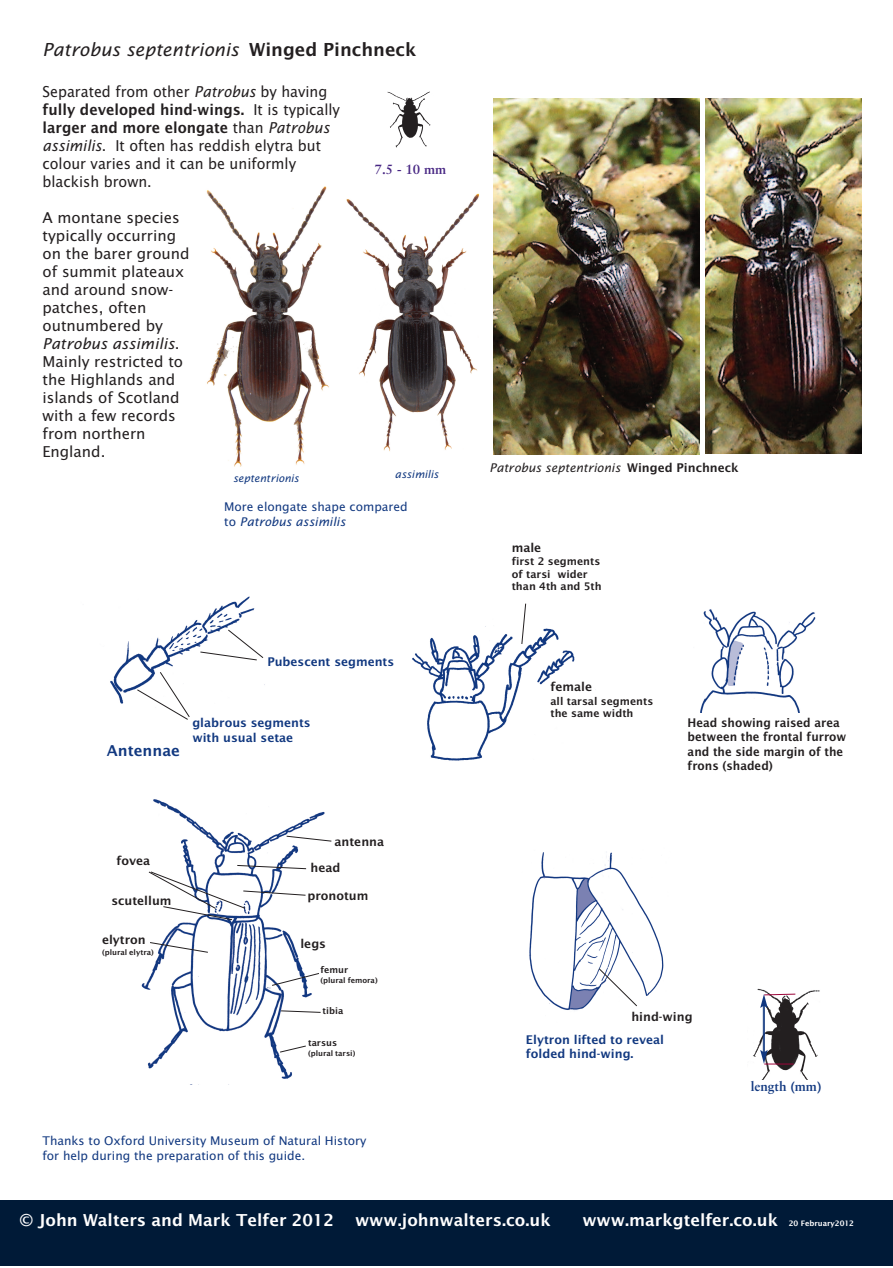
<style>
.page{position:relative;width:893px;height:1268px;background:#fff}
.page>*{position:absolute;margin:0;border:0;box-sizing:border-box;transform-origin:0 0}
.t1{font:italic 18px "Lucida Sans";color:#231f20}
.t2{font:600 16.5px "Lucida Sans";color:#fff}
.t3{font:15px/18px "Lucida Sans";color:#231f20}
.t4{font:15px/18px "Lucida Sans";color:#231f20;scale:.95 1}
.t5{font:600 15px "Lucida Sans";color:#113880}
.t6{font:700 13.5px "Classical Garamond BT";color:#113880}
.t7{font:700 13.5px "Classical Garamond BT";color:#472683}
.t8{font:12px/14.7px "Lucida Sans";color:#113880}
.t9{font:600 12px/14.4px "Lucida Sans";color:#113880}
.t10{font:600 12px/14.4px "Lucida Sans";color:#231f20;scale:.95 1}
.t11{font:600 12px "Lucida Sans";color:#231f20}
.t12{font:italic 12px "Lucida Sans";color:#231f20}
.t13{font:600 10.5px/12.6px "Lucida Sans";color:#231f20}
.t14{font:italic 10.5px "Lucida Sans";color:#113880}
.t15{font:600 9px "Lucida Sans";color:#231f20}
.t16{font:600 7.5px "Lucida Sans";color:#231f20}
.s1{font-weight:600;font-style:normal}
.s2{font-style:italic}
.s3{font-weight:600}
.s4{font-size:7.5px}
</style>
<div class="page">
<img style="left:141px;top:799px;width:190px;height:280px">
<div style="left:0;top:1199px;width:893px;height:66px;background:#001a37"></div>
<svg style="left:150px;top:942px;width:58px;height:10px"></svg>
<svg style="left:272px;top:973px;width:47px;height:12px"></svg>
<svg style="left:281px;top:1010px;width:40px;height:2px"></svg>
<svg style="left:280px;top:1045px;width:26px;height:7px"></svg>
<svg style="left:149px;top:865px;width:157px;height:54px"></svg>
<svg style="left:286px;top:835px;width:46px;height:6px"></svg>
<img style="left:753px;top:988px;width:67px;height:91px">
<hr style="left:764px;top:1005px;width:1px;height:47px;background:#113880">
<hr style="left:763px;top:1005px;width:1px;height:47px;background:#113880">
<svg style="left:760px;top:1049px;width:8px;height:14px"></svg>
<svg style="left:760px;top:993px;width:35px;height:14px"></svg>
<hr style="left:764px;top:1063px;width:30px;height:1px;background:#9d053a">
<img style="left:493px;top:98px;width:206px;height:356px">
<img style="left:706px;top:98px;width:156px;height:355px">
<img style="left:387px;top:91px;width:44px;height:57px">
<img style="left:206px;top:187px;width:123px;height:280px">
<img style="left:346px;top:193px;width:133px;height:258px">
<img style="left:529px;top:852px;width:135px;height:159px">
<svg style="left:599px;top:968px;width:38px;height:37px"></svg>
<img style="left:110px;top:596px;width:155px;height:108px">
<svg style="left:200px;top:629px;width:63px;height:31px"></svg>
<svg style="left:137px;top:671px;width:53px;height:48px"></svg>
<img style="left:412px;top:626px;width:163px;height:135px">
<img style="left:700px;top:609px;width:116px;height:103px">
<svg style="left:522px;top:603px;width:4px;height:41px"></svg>
<p class="t1" style="left:43px;top:40px;width:376px">Patrobus septentrionis <span class="s1">Winged Pinchneck</span></p>
<p class="t4" style="left:43px;top:82px;width:315px">Separated from other <span class="s2">Patrobus</span> by having <span class="s3">fully developed hind-wings.</span> It is typically <span class="s3">larger and more elongate</span> than <span class="s2">Patrobus assimilis</span>. It often has reddish elytra but colour varies and it can be uniformly blackish brown.</p>
<p class="t3" style="left:43px;top:208px;width:149px">A montane species typically occurring on the barer ground of summit plateaux and around snow&shy;patches, often outnumbered by<br><span class="s2">Patrobus assimilis</span>.<br>Mainly restricted to the Highlands and islands of Scotland with a few records from northern<br>England.</p>
<p class="t7" style="left:375px;top:162px;width:73px">7.5 - 10 mm</p>
<p class="t14" style="left:233px;top:472px;width:67px">septentrionis</p>
<p class="t14" style="left:395px;top:468px;width:45px">assimilis</p>
<p class="t8" style="left:224px;top:500px;width:185px">More elongate shape compared to <span class="s2">Patrobus assimilis</span></p>
<p class="t9" style="left:267px;top:654px;width:128px">Pubescent segments</p>
<p class="t12" style="left:489px;top:461px;width:251px">Patrobus septentrionis <span class="s1">Winged Pinchneck</span></p>
<p class="t11" style="left:512px;top:540px;width:31px">male</p>
<p class="t13" style="left:512px;top:555px;width:92px">first 2 segments of tarsi wider than 4th and 5th</p>
<p class="t5" style="left:107px;top:741px;width:75px">Antennae</p>
<p class="t11" style="left:550px;top:680px;width:43px">female</p>
<p class="t13" style="left:550px;top:694px;width:104px">all tarsal segments the same width</p>
<p class="t9" style="left:192px;top:715px;width:120px">glabrous segments with usual setae</p>
<p class="t10" style="left:688px;top:715px;width:168px">Head showing raised area between the frontal furrow and the side margin of the frons (shaded)</p>
<p class="t11" style="left:116px;top:854px;width:35px">fovea</p>
<p class="t11" style="left:334px;top:834px;width:51px">antenna</p>
<p class="t11" style="left:310px;top:860px;width:31px">head</p>
<p class="t11" style="left:111px;top:893px;width:62px">scutellum</p>
<p class="t11" style="left:307px;top:888px;width:63px">pronotum</p>
<p class="t11" style="left:102px;top:932px;width:45px">elytron</p>
<p class="t16" style="left:102px;top:947px;width:53px">(plural elytra)</p>
<p class="t11" style="left:300px;top:937px;width:27px">legs</p>
<p class="t15" style="left:320px;top:964px;width:29px">femur</p>
<p class="t16" style="left:320px;top:975px;width:59px">(plural femora)</p>
<p class="t15" style="left:323px;top:1005px;width:22px">tibia</p>
<p class="t15" style="left:308px;top:1037px;width:31px">tarsus</p>
<p class="t16" style="left:308px;top:1048px;width:49px">(plural tarsi)</p>
<p class="t8" style="left:43px;top:1133px;width:325px">Thanks to Oxford University Museum of Natural History for help during the preparation of this guide.</p>
<p class="t11" style="left:631px;top:1009px;width:63px">hind-wing</p>
<p class="t9" style="left:526px;top:1032px;width:140px">Elytron lifted to reveal folded hind-wing.</p>
<p class="t6" style="left:751px;top:1078px;width:72px">length (mm)</p>
<p class="t2" style="left:20px;top:1210px;width:316px">© John Walters and Mark Telfer 2012</p>
<p class="t2" style="left:355px;top:1210px;width:197px">www.johnwalters.co.uk</p>
<p class="t2" style="left:582px;top:1210px;width:273px">www.markgtelfer.co.uk <span class="s4">20 February2012</span></p>
</div>
